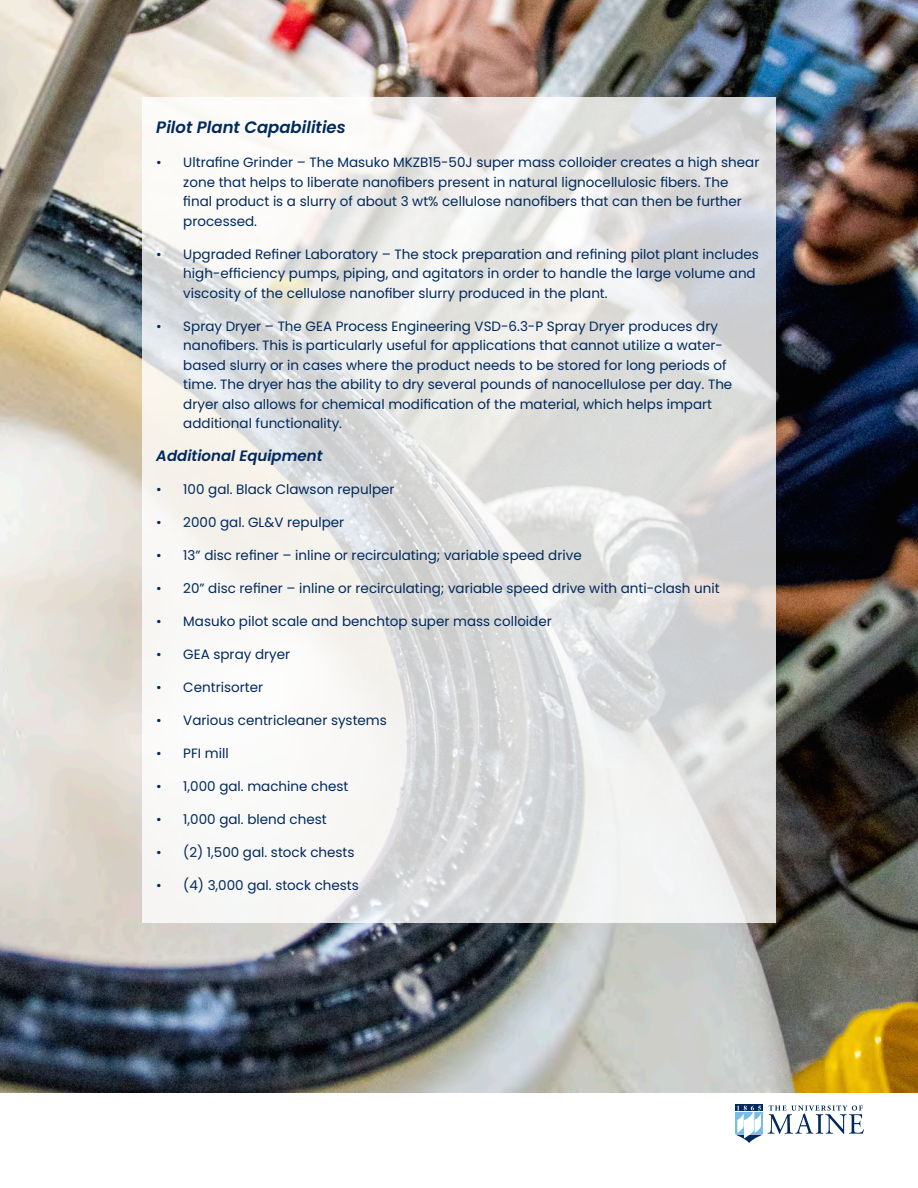
<style>
.page{position:relative;width:918px;height:1188px;background:#fff}
.page>*{position:absolute;margin:0;border:0;box-sizing:border-box;transform-origin:0 0}
.Content2{font:italic 600 16.5px "Poppins";color:#00295c}
.Body{font:italic 600 15px "Poppins";color:#00295c}
.t1{font:13.5px/19.5px "Poppins";color:#00295c}
</style>
<div class="page">
<svg style="left:735px;top:1105px;width:129px;height:38px"></svg>
<img style="left:0;top:0;width:918px;height:1092px">
<svg style="left:142px;top:98px;width:634px;height:825px"></svg>
<p class="Content2" style="left:156px;top:118px;width:191px">Pilot Plant Capabilities</p>
<p class="t1" style="left:183px;top:153px;width:578px;text-indent:-27px">• Ultrafine Grinder – The Masuko MKZB15-50J super mass colloider creates a high shear zone that helps to liberate nanofibers present in natural lignocellulosic fibers. The final product is a slurry of about 3 wt% cellulose nanofibers that can then be further processed.</p>
<p class="t1" style="left:183px;top:244px;width:577px;text-indent:-27px">• Upgraded Refiner Laboratory – The stock preparation and refining pilot plant includes high-efficiency pumps, piping, and agitators in order to handle the large volume and viscosity of the cellulose nanofiber slurry produced in the plant.</p>
<p class="t1" style="left:183px;top:316px;width:551px;text-indent:-27px">• Spray Dryer – The GEA Process Engineering VSD-6.3-P Spray Dryer produces dry nanofibers. This is particularly useful for applications that cannot utilize a water&shy;based slurry or in cases where the product needs to be stored for long periods of time. The dryer has the ability to dry several pounds of nanocellulose per day. The dryer also allows for chemical modification of the material, which helps impart additional functionality.</p>
<p class="Body" style="left:156px;top:447px;width:168px">Additional Equipment</p>
<p class="t1" style="left:156px;top:480px;width:240px">• 100 gal. Black Clawson repulper</p>
<p class="t1" style="left:156px;top:513px;width:189px">• 2000 gal. GL&amp;V repulper</p>
<p class="t1" style="left:156px;top:546px;width:427px">• 13” disc refiner – inline or recirculating; variable speed drive</p>
<p class="t1" style="left:156px;top:579px;width:565px">• 20” disc refiner – inline or recirculating; variable speed drive with anti-clash unit</p>
<p class="t1" style="left:156px;top:612px;width:397px">• Masuko pilot scale and benchtop super mass colloider</p>
<p class="t1" style="left:156px;top:645px;width:135px">• GEA spray dryer</p>
<p class="t1" style="left:156px;top:678px;width:108px">• Centrisorter</p>
<p class="t1" style="left:156px;top:711px;width:232px">• Various centricleaner systems</p>
<p class="t1" style="left:156px;top:744px;width:74px">• PFI mill</p>
<p class="t1" style="left:156px;top:777px;width:194px">• 1,000 gal. machine chest</p>
<p class="t1" style="left:156px;top:810px;width:172px">• 1,000 gal. blend chest</p>
<p class="t1" style="left:156px;top:843px;width:200px">• (2) 1,500 gal. stock chests</p>
<p class="t1" style="left:156px;top:876px;width:204px">• (4) 3,000 gal. stock chests</p>
</div>
